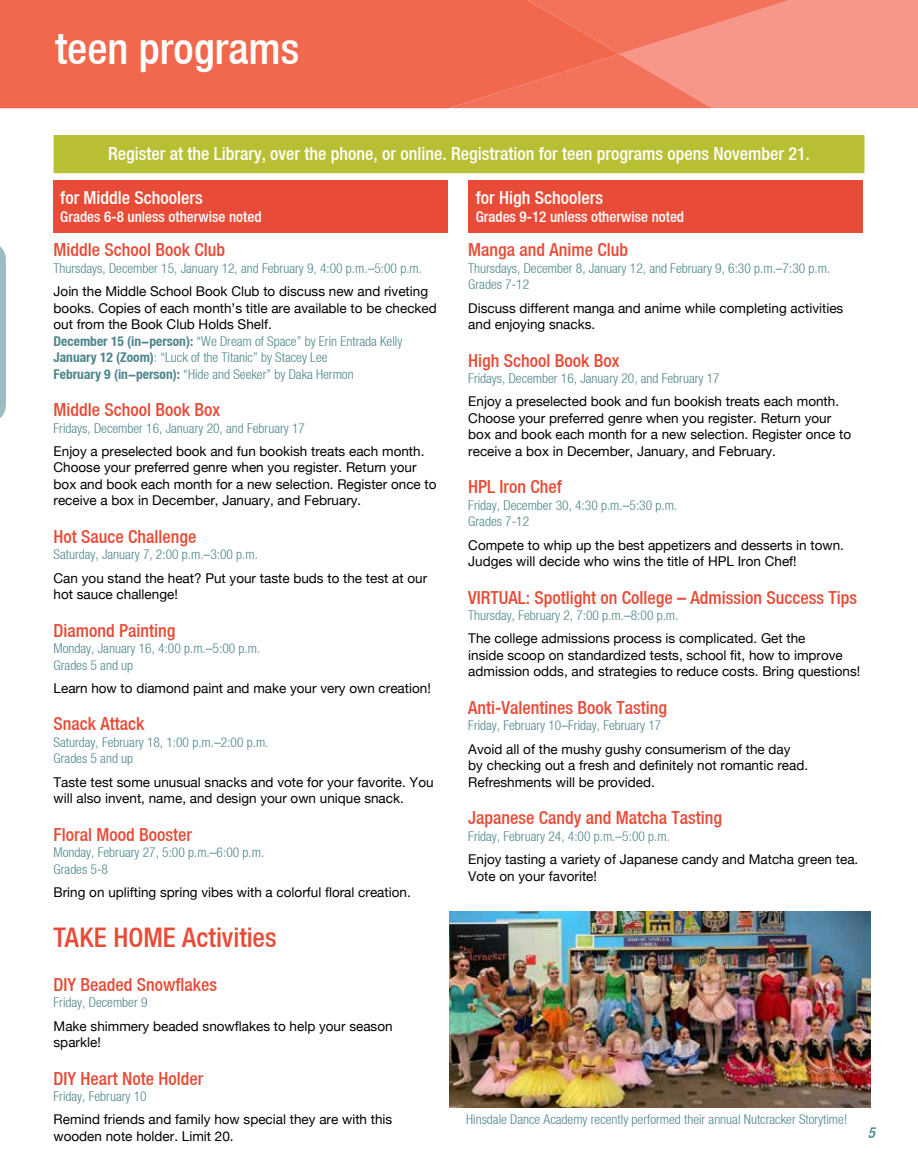
<style>
.page{position:relative;width:918px;height:1175px;background:#fff}
.page>*{position:absolute;margin:0;border:0;box-sizing:border-box;transform-origin:0 0}
.t1{font:500 condensed 43.5px "Helvetica Neue LT";color:#fff}
.t2{font:500 condensed 27px "Helvetica Neue LT";color:#e84b37}
.t3{font:500 condensed 18px "Helvetica Neue LT";color:#e84b37}
.t4{font:500 condensed 18px "Helvetica Neue LT";color:#fff}
.t5{font:500 condensed 15px "Helvetica Neue LT";color:#fff}
.t6{font:italic 500 condensed 15px "Helvetica Neue LT";color:#4e868e}
.t7{font:13.5px/16.5px "Helvetica Neue";color:#000}
.t8{font:300 condensed 13.5px/16.5px "Helvetica Neue LT";color:#4e868e}
.s1{font-weight:700}
</style>
<div class="page">
<div style="left:790px;top:0;width:128px;height:108px;background:#f6978a"></div>
<svg style="left:620px;top:0;width:170px;height:108px;background:#f48878"></svg>
<svg style="left:0;top:0;width:620px;height:108px;background:#f2694e"></svg>
<div style="left:54px;top:136px;width:810px;height:36px;background:#b9bf33"></div>
<div style="left:54px;top:135px;width:810px;height:38px;border:2px solid #b9bf33"></div>
<div style="left:469px;top:180px;width:394px;height:52px;background:#e84b37"></div>
<div style="left:54px;top:180px;width:394px;height:52px;background:#e84b37"></div>
<svg style="left:0;top:246px;width:6px;height:172px"></svg>
<img style="left:450px;top:911px;width:420px;height:196px">
<h1 class="t1" style="left:55px;top:22px;width:246px">teen programs</h1>
<h3 class="t4" style="left:108px;top:143px;width:703px">Register at the Library, over the phone, or online. Registration for teen programs opens November 21.</h3>
<h3 class="t4" style="left:476px;top:187px;width:129px">for High Schoolers</h3>
<p class="t5" style="left:476px;top:208px;width:210px">Grades 9-12 unless otherwise noted</p>
<h3 class="t3" style="left:468px;top:239px;width:161px">Manga and Anime Club</h3>
<p class="t8" style="left:468px;top:260px;width:364px">Thursdays, December 8, January 12, and February 9, 6:30 p.m.–7:30 p.m.<br>Grades 7-12</p>
<p class="t7" style="left:468px;top:299px;width:377px">Discuss different manga and anime while completing activities and enjoying snacks.</p>
<h3 class="t3" style="left:468px;top:349px;width:153px">High School Book Box</h3>
<p class="t8" style="left:468px;top:370px;width:253px">Fridays, December 16, January 20, and February 17</p>
<p class="t7" style="left:468px;top:393px;width:385px">Enjoy a preselected book and fun bookish treats each month.<br>Choose your preferred genre when you register. Return your box and book each month for a new selection. Register once to receive a box in December, January, and February.</p>
<h3 class="t3" style="left:468px;top:476px;width:95px">HPL Iron Chef</h3>
<p class="t8" style="left:468px;top:497px;width:210px">Friday, December 30, 4:30 p.m.–5:30 p.m.<br>Grades 7-12</p>
<p class="t7" style="left:468px;top:536px;width:377px">Compete to whip up the best appetizers and desserts in town.<br>Judges will decide who wins the title of HPL Iron Chef!</p>
<h3 class="t3" style="left:468px;top:586px;width:390px">VIRTUAL: Spotlight on College – Admission Success Tips</h3>
<p class="t8" style="left:468px;top:607px;width:212px">Thursday, February 2, 7:00 p.m.–8:00 p.m.</p>
<p class="t7" style="left:468px;top:630px;width:394px">The college admissions process is complicated. Get the<br>inside scoop on standardized tests, school fit, how to improve admission odds, and strategies to reduce costs. Bring questions!</p>
<h3 class="t3" style="left:468px;top:697px;width:200px">Anti-Valentines Book Tasting</h3>
<p class="t8" style="left:468px;top:717px;width:195px">Friday, February 10–Friday, February 17</p>
<p class="t7" style="left:468px;top:740px;width:341px">Avoid all of the mushy gushy consumerism of the day by checking out a fresh and definitely not romantic read.<br>Refreshments will be provided.</p>
<h3 class="t3" style="left:468px;top:807px;width:255px">Japanese Candy and Matcha Tasting</h3>
<p class="t8" style="left:468px;top:827px;width:203px">Friday, February 24, 4:00 p.m.–5:00 p.m.</p>
<p class="t7" style="left:468px;top:850px;width:392px">Enjoy tasting a variety of Japanese candy and Matcha green tea.<br>Vote on your favorite!</p>
<h3 class="t4" style="left:60px;top:187px;width:144px">for Middle Schoolers</h3>
<p class="t5" style="left:60px;top:208px;width:203px">Grades 6-8 unless otherwise noted</p>
<h3 class="t3" style="left:54px;top:239px;width:173px">Middle School Book Club</h3>
<p class="t8" style="left:54px;top:260px;width:370px">Thursdays, December 15, January 12, and February 9, 4:00 p.m.–5:00 p.m.</p>
<p class="t7" style="left:54px;top:283px;width:385px">Join the Middle School Book Club to discuss new and riveting books. Copies of each month’s title are available to be checked out from the Book Club Holds Shelf.</p>
<p class="t8" style="left:54px;top:332px;width:350px"><span class="s1">December 15 (in-person):</span> “We Dream of Space” by Erin Entrada Kelly<br><span class="s1">January 12 (Zoom)</span>: “Luck of the Titanic” by Stacey Lee<br><span class="s1">February 9 (in-person):</span> “Hide and Seeker” by Daka Hermon</p>
<h3 class="t3" style="left:54px;top:399px;width:168px">Middle School Book Box</h3>
<p class="t8" style="left:54px;top:419px;width:253px">Fridays, December 16, January 20, and February 17</p>
<p class="t7" style="left:54px;top:442px;width:385px">Enjoy a preselected book and fun bookish treats each month.<br>Choose your preferred genre when you register. Return your box and book each month for a new selection. Register once to receive a box in December, January, and February.</p>
<h3 class="t3" style="left:54px;top:526px;width:144px">Hot Sauce Challenge</h3>
<p class="t8" style="left:54px;top:546px;width:206px">Saturday, January 7, 2:00 p.m.–3:00 p.m.</p>
<p class="t7" style="left:54px;top:569px;width:375px">Can you stand the heat? Put your taste buds to the test at our hot sauce challenge!</p>
<h3 class="t3" style="left:54px;top:619px;width:123px">Diamond Painting</h3>
<p class="t8" style="left:54px;top:640px;width:208px">Monday, January 16, 4:00 p.m.–5:00 p.m.<br>Grades 5 and up</p>
<p class="t7" style="left:54px;top:679px;width:379px">Learn how to diamond paint and make your very own creation!</p>
<h3 class="t3" style="left:54px;top:713px;width:92px">Snack Attack</h3>
<p class="t8" style="left:54px;top:734px;width:216px">Saturday, February 18, 1:00 p.m.–2:00 p.m.<br>Grades 5 and up</p>
<p class="t7" style="left:54px;top:773px;width:382px">Taste test some unusual snacks and vote for your favorite. You will also invent, name, and design your own unique snack.</p>
<h3 class="t3" style="left:54px;top:823px;width:140px">Floral Mood Booster</h3>
<p class="t8" style="left:54px;top:844px;width:212px">Monday, February 27, 5:00 p.m.–6:00 p.m.<br>Grades 5-8</p>
<p class="t7" style="left:54px;top:883px;width:359px">Bring on uplifting spring vibes with a colorful floral creation.</p>
<h2 class="t2" style="left:54px;top:920px;width:224px">TAKE HOME Activities</h2>
<h3 class="t3" style="left:54px;top:973px;width:165px">DIY Beaded Snowflakes</h3>
<p class="t8" style="left:54px;top:994px;width:95px">Friday, December 9</p>
<p class="t7" style="left:54px;top:1017px;width:341px">Make shimmery beaded snowflakes to help your season sparkle!</p>
<h3 class="t3" style="left:54px;top:1067px;width:151px">DIY Heart Note Holder</h3>
<p class="t8" style="left:54px;top:1088px;width:95px">Friday, February 10</p>
<p class="t7" style="left:54px;top:1111px;width:340px">Remind friends and family how special they are with this wooden note holder. Limit 20.</p>
<p class="t8" style="left:466px;top:1110px;width:383px">Hinsdale Dance Academy recently performed their annual Nutcracker Storytime!</p>
<p class="t6" style="left:868px;top:1123px;width:9px">5</p>
</div>
